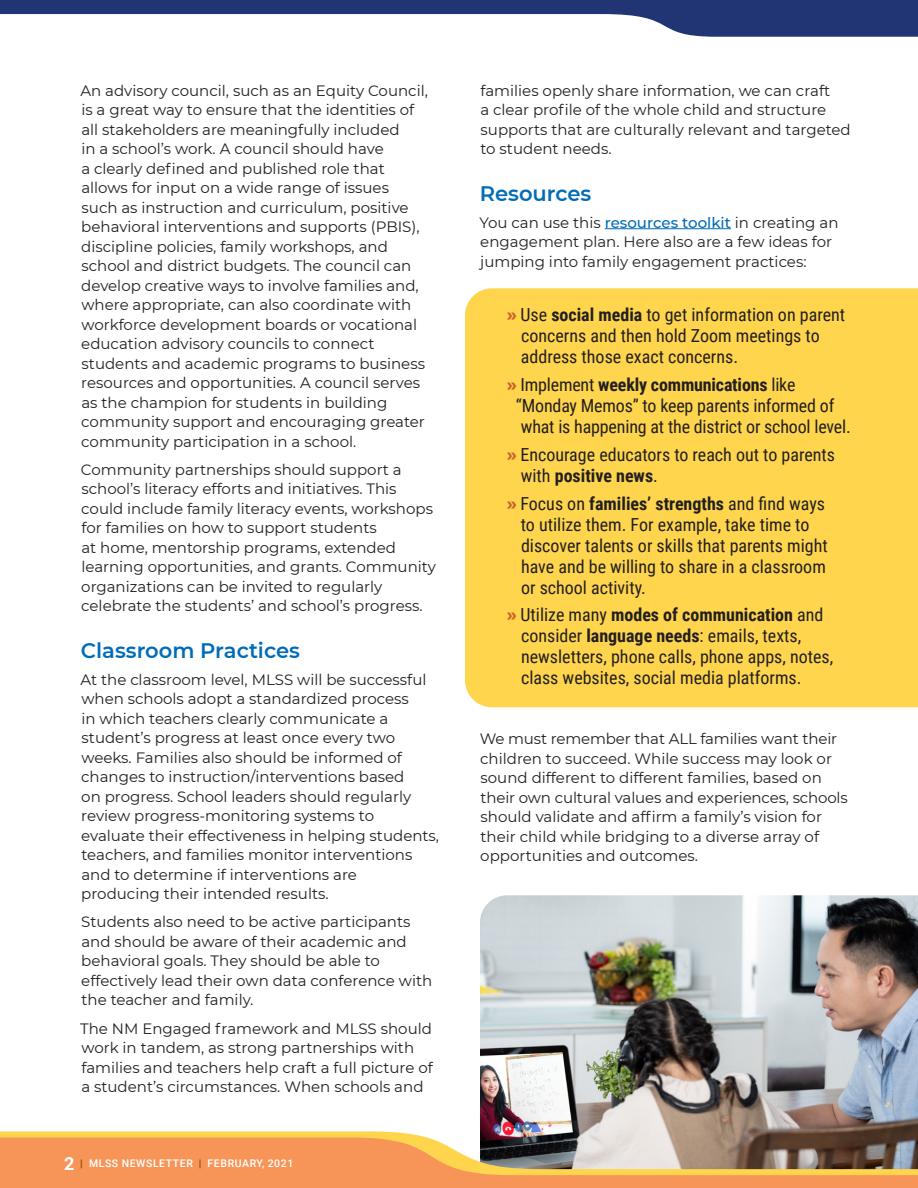
<style>
.page{position:relative;width:918px;height:1188px;background:#fff}
.page>*{position:absolute;margin:0;border:0;box-sizing:border-box;transform-origin:0 0}
.Text_subhead{font:600 21px "Montserrat";color:#006cb7}
.Bullet_11_13_Narro{font:18px/21px "Roboto Condensed";color:#231f20}
._10_13_Body_text{font:15px/19.5px "Montserrat";color:#231f20}
.t1{font:500 10.5px "Roboto";letter-spacing:.055em;color:#fff}
.s1{font-weight:700;font-size:18px}
.s2{font-weight:700;color:#8d3d00}
.s3{color:#8d3d00}
.s4{font-weight:500;color:#006cb7}
.s5{font-family:"Montserrat";font-weight:700;color:#cb612c}
.s6{font-weight:700}
</style>
<div class="page">
<div style="left:465px;top:288px;width:453px;height:419px;background:#fed54d"></div>
<img style="left:480px;top:895px;width:438px;height:236px">
<svg style="left:0;top:1131px;width:918px;height:6px;background:#c9ae72"></svg>
<svg style="left:0;top:1137px;width:918px;height:51px;background:#d69461"></svg>
<svg style="left:0;top:0;width:918px;height:37px"></svg>
<hr style="left:605px;top:228px;width:126px;height:1px;background:#006cb7">
<p class="_10_13_Body_text" style="left:80px;top:80px;width:349px">An advisory council, such as an Equity Council, is a great way to ensure that the identities of all stakeholders are meaningfully included<br>in a school’s work. A council should have<br>a clearly defined and published role that allows for input on a wide range of issues<br>such as instruction and curriculum, positive behavioral interventions and supports (PBIS), discipline policies, family workshops, and school and district budgets. The council can develop creative ways to involve families and, where appropriate, can also coordinate with workforce development boards or vocational education advisory councils to connect students and academic programs to business resources and opportunities. A council serves as the champion for students in building community support and encouraging greater community participation in a school.</p>
<p class="_10_13_Body_text" style="left:81px;top:459px;width:356px">Community partnerships should support a school’s literacy efforts and initiatives. This could include family literacy events, workshops for families on how to support students<br>at home, mentorship programs, extended learning opportunities, and grants. Community organizations can be invited to regularly celebrate the students’ and school’s progress.</p>
<p class="Text_subhead" style="left:81px;top:636px;width:220px">Classroom Practices</p>
<p class="_10_13_Body_text" style="left:80px;top:669px;width:360px">At the classroom level, MLSS will be successful when schools adopt a standardized process<br>in which teachers clearly communicate a student’s progress at least once every two weeks. Families also should be informed of changes to instruction/interventions based<br>on progress. School leaders should regularly review progress-monitoring systems to evaluate their effectiveness in helping students, teachers, and families monitor interventions and to determine if interventions are<br>producing their intended results.</p>
<p class="_10_13_Body_text" style="left:81px;top:912px;width:353px">Students also need to be active participants and should be aware of their academic and behavioral goals. They should be able to effectively lead their own data conference with the teacher and family.</p>
<p class="_10_13_Body_text" style="left:80px;top:1018px;width:354px">The NM Engaged framework and MLSS should work in tandem, as strong partnerships with families and teachers help craft a full picture of a student’s circumstances. When schools and</p>
<p class="t1" style="left:64px;top:1156px;width:231px"><span class="s1">2</span> <span class="s2">|</span> MLSS NEWSLETTER <span class="s3">|</span> FEBRUARY, 2021</p>
<p class="_10_13_Body_text" style="left:480px;top:80px;width:372px">families openly share information, we can craft<br>a clear profile of the whole child and structure supports that are culturally relevant and targeted to student needs.</p>
<p class="Text_subhead" style="left:480px;top:179px;width:113px">Resources</p>
<p class="_10_13_Body_text" style="left:479px;top:212px;width:361px">You can use this <span class="s4">resources toolkit</span> in creating an engagement plan. Here also are a few ideas for jumping into family engagement practices:</p>
<p class="Bullet_11_13_Narro" style="left:521px;top:304px;width:326px;text-indent:-14px"><span class="s5">»</span> Use <span class="s6">social media</span> to get information on parent concerns and then hold Zoom meetings to address those exact concerns.</p>
<p class="Bullet_11_13_Narro" style="left:516px;top:374px;width:336px;text-indent:-9px"><span class="s5">»</span> Implement <span class="s6">weekly communications</span> like “Monday Memos” to keep parents informed of what is happening at the district or school level.</p>
<p class="Bullet_11_13_Narro" style="left:521px;top:443px;width:316px;text-indent:-14px"><span class="s5">»</span> Encourage educators to reach out to parents with <span class="s6">positive news</span>.</p>
<p class="Bullet_11_13_Narro" style="left:521px;top:492px;width:308px;text-indent:-14px"><span class="s5">»</span> Focus on <span class="s6">families’ strengths</span> and find ways to utilize them. For example, take time to discover talents or skills that parents might have and be willing to share in a classroom or school activity.</p>
<p class="Bullet_11_13_Narro" style="left:521px;top:604px;width:314px;text-indent:-14px"><span class="s5">»</span> Utilize many <span class="s6">modes of communication</span> and consider <span class="s6">language needs</span>: emails, texts, newsletters, phone calls, phone apps, notes, class websites, social media platforms.</p>
<p class="_10_13_Body_text" style="left:480px;top:729px;width:370px">We must remember that ALL families want their children to succeed. While success may look or sound different to different families, based on their own cultural values and experiences, schools should validate and affirm a family’s vision for their child while bridging to a diverse array of opportunities and outcomes.</p>
</div>
